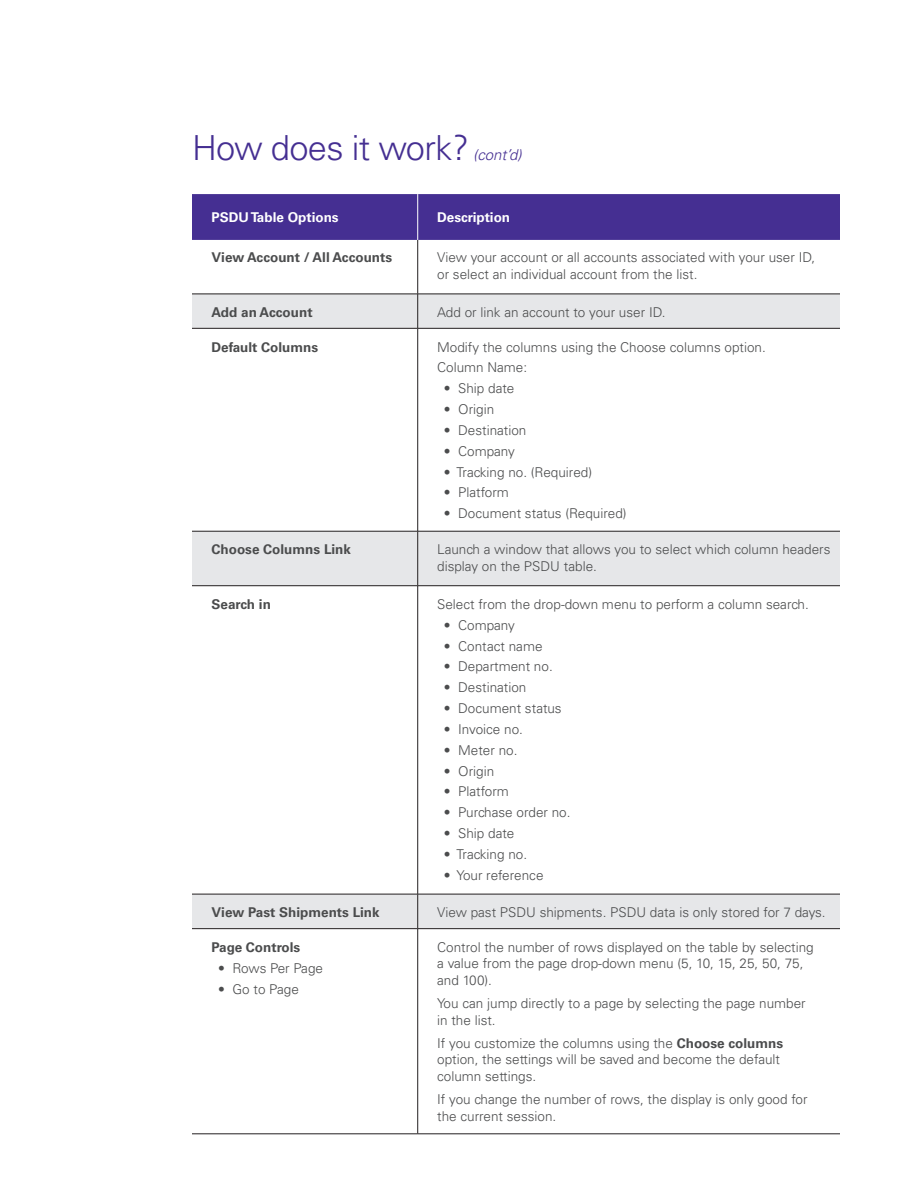
<style>
.page{position:relative;width:918px;height:1188px;background:#fff}
.page>*{position:absolute;margin:0;border:0;box-sizing:border-box;transform-origin:0 0}
.t1{font:300 34.5px "Univers LT Std";letter-spacing:-.02em;color:#452f92}
.t2{font:italic 300 15px "Univers LT Std";color:#452f92}
.t3{font:300 13.5px/16.5px "Univers LT Std";color:#4b4c4d}
.t4{font:700 13.5px "Univers LT Std";color:#4b4c4d}
.t5{font:700 13.5px "Univers LT Std";color:#fff}
.s1{font-weight:700}
</style>
<div class="page">
<div style="left:192px;top:194px;width:648px;height:46px;background:#452f92"></div>
<svg style="left:192px;top:295px;width:648px;height:633px"></svg>
<hr style="left:417px;top:294px;width:1px;height:34px;background:#231f20">
<hr style="left:192px;top:328px;width:226px;height:1px;background:#231f20">
<hr style="left:418px;top:328px;width:422px;height:1px;background:#231f20">
<hr style="left:417px;top:329px;width:1px;height:202px;background:#231f20">
<hr style="left:192px;top:531px;width:226px;height:1px;background:#231f20">
<hr style="left:418px;top:531px;width:422px;height:1px;background:#231f20">
<hr style="left:417px;top:531px;width:1px;height:55px;background:#231f20">
<hr style="left:192px;top:585px;width:226px;height:1px;background:#231f20">
<hr style="left:418px;top:585px;width:422px;height:1px;background:#231f20">
<hr style="left:417px;top:586px;width:1px;height:308px;background:#231f20">
<hr style="left:192px;top:894px;width:226px;height:1px;background:#231f20">
<hr style="left:418px;top:894px;width:422px;height:1px;background:#231f20">
<hr style="left:417px;top:894px;width:1px;height:34px;background:#231f20">
<hr style="left:192px;top:928px;width:226px;height:1px;background:#231f20">
<hr style="left:418px;top:928px;width:422px;height:1px;background:#231f20">
<hr style="left:417px;top:929px;width:1px;height:205px;background:#231f20">
<hr style="left:192px;top:1134px;width:226px;height:1px;background:#231f20">
<hr style="left:418px;top:1134px;width:422px;height:1px;background:#231f20">
<hr style="left:417px;top:240px;width:1px;height:54px;background:#231f20">
<hr style="left:192px;top:294px;width:226px;height:1px;background:#231f20">
<hr style="left:418px;top:294px;width:422px;height:1px;background:#231f20">
<hr style="left:417px;top:194px;width:1px;height:46px;background:#fff">
<h1 class="t1" style="left:192px;top:127px;width:279px">How does it work?</h1>
<p class="t2" style="left:473px;top:146px;width:50px">(cont’d)</p>
<p class="t5" style="left:212px;top:209px;width:129px">PSDU Table Options</p>
<p class="t5" style="left:437px;top:209px;width:74px">Description</p>
<p class="t4" style="left:212px;top:250px;width:182px">View Account / All Accounts</p>
<p class="t3" style="left:437px;top:249px;width:380px">View your account or all accounts associated with your user ID, or select an individual account from the list.</p>
<p class="t4" style="left:212px;top:305px;width:103px">Add an Account</p>
<p class="t3" style="left:437px;top:304px;width:230px">Add or link an account to your user ID.</p>
<p class="t4" style="left:212px;top:339px;width:108px">Default Columns</p>
<p class="t3" style="left:437px;top:336px;width:330px;line-height:20.9px">Modify the columns using the Choose columns option.<br>Column Name:</p>
<p class="t3" style="left:444px;top:380px;width:72px">• Ship date</p>
<p class="t3" style="left:444px;top:401px;width:52px">• Origin</p>
<p class="t3" style="left:444px;top:422px;width:84px">• Destination</p>
<p class="t3" style="left:444px;top:443px;width:73px">• Company</p>
<p class="t3" style="left:444px;top:463px;width:150px">• Tracking no. (Required)</p>
<p class="t3" style="left:444px;top:484px;width:66px">• Platform</p>
<p class="t3" style="left:444px;top:505px;width:184px">• Document status (Required)</p>
<p class="t4" style="left:212px;top:542px;width:141px">Choose Columns Link</p>
<p class="t3" style="left:437px;top:541px;width:395px">Launch a window that allows you to select which column headers display on the PSDU table.</p>
<p class="t4" style="left:212px;top:596px;width:61px">Search in</p>
<p class="t3" style="left:437px;top:596px;width:373px">Select from the drop-down menu to perform a column search.</p>
<p class="t3" style="left:444px;top:617px;width:73px">• Company</p>
<p class="t3" style="left:444px;top:638px;width:100px">• Contact name</p>
<p class="t3" style="left:444px;top:658px;width:110px">• Department no.</p>
<p class="t3" style="left:444px;top:679px;width:84px">• Destination</p>
<p class="t3" style="left:444px;top:700px;width:119px">• Document status</p>
<p class="t3" style="left:444px;top:721px;width:81px">• Invoice no.</p>
<p class="t3" style="left:444px;top:742px;width:75px">• Meter no.</p>
<p class="t3" style="left:444px;top:762px;width:52px">• Origin</p>
<p class="t3" style="left:444px;top:783px;width:66px">• Platform</p>
<p class="t3" style="left:444px;top:804px;width:128px">• Purchase order no.</p>
<p class="t3" style="left:444px;top:825px;width:72px">• Ship date</p>
<p class="t3" style="left:444px;top:846px;width:85px">• Tracking no.</p>
<p class="t3" style="left:444px;top:867px;width:101px">• Your reference</p>
<p class="t4" style="left:212px;top:905px;width:170px">View Past Shipments Link</p>
<p class="t3" style="left:437px;top:904px;width:390px">View past PSDU shipments. PSDU data is only stored for 7 days.</p>
<p class="t4" style="left:212px;top:939px;width:90px">Page Controls</p>
<p class="t3" style="left:218px;top:960px;width:106px">• Rows Per Page</p>
<p class="t3" style="left:218px;top:980px;width:82px">• Go to Page</p>
<p class="t3" style="left:437px;top:939px;width:378px">Control the number of rows displayed on the table by selecting a value from the page drop-down menu (5, 10, 15, 25, 50, 75, and 100).</p>
<p class="t3" style="left:437px;top:995px;width:370px">You can jump directly to a page by selecting the page number in the list.</p>
<p class="t3" style="left:437px;top:1035px;width:348px">If you customize the columns using the <span class="s1">Choose columns </span>option, the settings will be saved and become the default column settings.</p>
<p class="t3" style="left:437px;top:1091px;width:372px">If you change the number of rows, the display is only good for the current session.</p>
</div>
